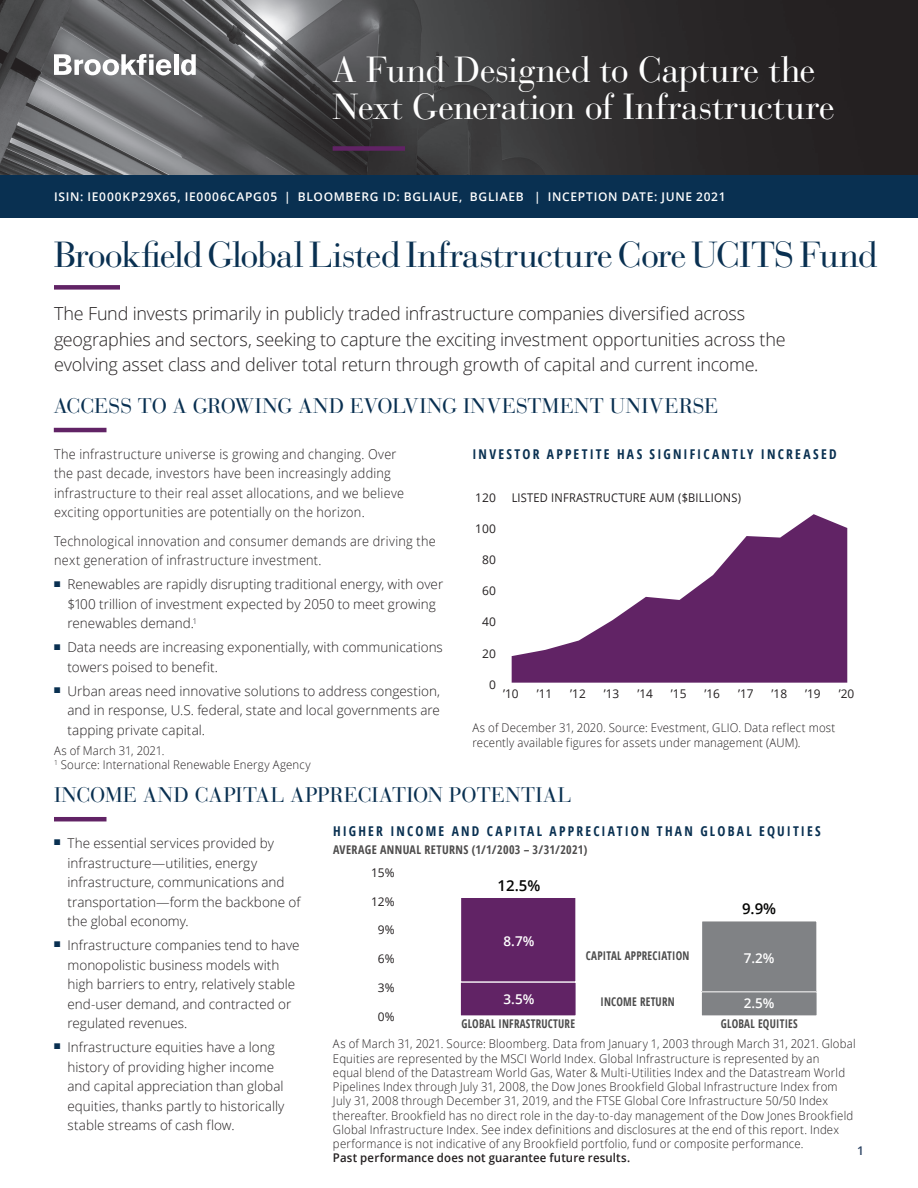
<style>
.page{position:relative;width:918px;height:1188px;background:#fff}
.page>*{position:absolute;margin:0;border:0;box-sizing:border-box;transform-origin:0 0}
.t1{font:36px/37.5px "Bauer Bodoni";letter-spacing:-.02em;color:#fff}
.t2{font:36px "Bauer Bodoni";letter-spacing:-.03em;color:#093051}
.t3{font:21px "Bauer Bodoni";letter-spacing:.005em;color:#093051}
.t4{font:300 18px/25.5px "Open Sans";letter-spacing:-.015em;color:#231f20}
.t5{font:600 15px "Open Sans";color:#050504}
.t6{font:300 13.5px/19.5px "Open Sans";letter-spacing:.005em;color:#231f20}
.t7{font:300 13.5px/19.5px "Open Sans";letter-spacing:.005em;color:#231f20;scale:.94 1}
.t8{font:700 condensed 13.5px "Open Sans";letter-spacing:.165em;color:#093051}
.t9{font:600 13.5px "Open Sans";color:#fff}
.t10{font:300 12px/14.2px "Open Sans";letter-spacing:.015em;color:#231f20;scale:.95 1}
.t11{font:600 12px "Open Sans";letter-spacing:.06em;color:#fff}
.t12{font:700 condensed 12px "Open Sans";letter-spacing:.02em;color:#4c4c4c;scale:.92 1}
.t13{font:12px "Open Sans";letter-spacing:.02em;color:#231f20}
.t14{font:600 12px "Open Sans";letter-spacing:.015em;color:#231f20;scale:.95 1}
.t15{font:700 condensed 12px "Open Sans";letter-spacing:.03em;color:#4d4c4c}
.t16{font:12px "Open Sans";letter-spacing:.02em;color:#231f20;scale:.92 1}
.t17{font:600 12px "Open Sans";color:#2c4363}
</style>
<div class="page">
<img style="left:0;top:0;width:918px;height:175px">
<div style="left:0;top:175px;width:918px;height:43px;background:#093051"></div>
<div style="left:333px;top:146px;width:72px;height:5px;background:#612365"></div>
<div style="left:54px;top:285px;width:66px;height:5px;background:#612365"></div>
<svg style="left:512px;top:514px;width:335px;height:169px;fill:#612365"></svg>
<hr style="left:54px;top:428px;width:52px;height:4px;background:#612365">
<hr style="left:54px;top:817px;width:52px;height:4px;background:#612365">
<div style="left:460px;top:897px;width:116px;height:85px;background:#612365"></div>
<div style="left:460px;top:896px;width:117px;height:87px;border:2px solid #fff"></div>
<div style="left:701px;top:921px;width:116px;height:71px;background:#808285"></div>
<div style="left:701px;top:920px;width:117px;height:73px;border:2px solid #fff"></div>
<div style="left:460px;top:982px;width:116px;height:34px;background:#612365"></div>
<div style="left:460px;top:982px;width:116px;height:34px;border:1px solid #fff"></div>
<div style="left:701px;top:992px;width:116px;height:24px;background:#808285"></div>
<div style="left:701px;top:991px;width:116px;height:25px;border:1px solid #fff"></div>
<svg style="left:54px;top:54px;width:117px;height:21px"></svg>
<hr style="left:174px;top:54px;width:4px;height:21px;background:#fff">
<svg style="left:181px;top:54px;width:15px;height:21px"></svg>
<h1 class="t1" style="left:333px;top:51px;width:504px">A Fund Designed to Capture the<br>Next Generation of Infrastructure</h1>
<p class="t11" style="left:54px;top:189px;width:673px">ISIN: IE000KP29X65, IE0006CAPG05 | BLOOMBERG ID: BGLIAUE, BGLIAEB | INCEPTION DATE: JUNE 2021</p>
<h1 class="t2" style="left:54px;top:233px;width:825px">Brookfield Global Listed Infrastructure Core UCITS Fund</h1>
<p class="t4" style="left:54px;top:300px;width:733px">The Fund invests primarily in publicly traded infrastructure companies diversified across geographies and sectors, seeking to capture the exciting investment opportunities across the evolving asset class and deliver total return through growth of capital and current income.</p>
<h2 class="t3" style="left:54px;top:393px;width:666px">ACCESS TO A GROWING AND EVOLVING INVESTMENT UNIVERSE</h2>
<p class="t7" style="left:54px;top:444px;width:374px">The infrastructure universe is growing and changing. Over the past decade, investors have been increasingly adding infrastructure to their real asset allocations, and we believe exciting opportunities are potentially on the horizon.</p>
<p class="t7" style="left:54px;top:531px;width:408px">Technological innovation and consumer demands are driving the next generation of infrastructure investment.</p>
<p class="t6" style="left:68px;top:574px;width:377px;text-indent:-14px"><sup>■</sup> Renewables are rapidly disrupting traditional energy, with over $100 trillion of investment expected by 2050 to meet growing renewables demand.<sup>1</sup></p>
<p class="t6" style="left:68px;top:637px;width:377px;text-indent:-14px"><sup>■</sup> Data needs are increasing exponentially, with communications towers poised to benefit.</p>
<p class="t6" style="left:68px;top:681px;width:374px;text-align:justify;text-indent:-14px"><sup>■</sup> Urban areas need innovative solutions to address congestion, and in response, U.S. federal, state and local governments are tapping private capital.</p>
<p class="t10" style="left:54px;top:743px;width:272px">As of March 31, 2021.<br><sup>1</sup> Source: International Renewable Energy Agency</p>
<p class="t8" style="left:472px;top:444px;width:366px">INVESTOR APPETITE HAS SIGNIFICANTLY INCREASED</p>
<p class="t13" style="left:475px;top:489px;width:22px">120</p>
<p class="t13" style="left:475px;top:520px;width:22px">100</p>
<p class="t13" style="left:482px;top:551px;width:15px">80</p>
<p class="t13" style="left:482px;top:583px;width:15px">60</p>
<p class="t13" style="left:482px;top:614px;width:15px">40</p>
<p class="t13" style="left:482px;top:645px;width:15px">20</p>
<p class="t16" style="left:512px;top:489px;width:251px">LISTED INFRASTRUCTURE AUM ($BILLIONS)</p>
<p class="t13" style="left:489px;top:676px;width:8px">0</p>
<p class="t13" style="left:503px;top:685px;width:17px">’10</p>
<p class="t13" style="left:537px;top:685px;width:17px">’11</p>
<p class="t13" style="left:570px;top:685px;width:17px">’12</p>
<p class="t13" style="left:604px;top:685px;width:17px">’13</p>
<p class="t13" style="left:637px;top:685px;width:17px">’14</p>
<p class="t13" style="left:671px;top:685px;width:17px">’15</p>
<p class="t13" style="left:704px;top:685px;width:17px">’16</p>
<p class="t13" style="left:738px;top:685px;width:17px">’17</p>
<p class="t13" style="left:772px;top:685px;width:17px">’18</p>
<p class="t13" style="left:805px;top:685px;width:17px">’19</p>
<p class="t13" style="left:839px;top:685px;width:17px">’20</p>
<p class="t10" style="left:472px;top:720px;width:384px">As of December 31, 2020. Source: Evestment, GLIO. Data reflect most recently available figures for assets under management (AUM).</p>
<h2 class="t3" style="left:54px;top:782px;width:519px">INCOME AND CAPITAL APPRECIATION POTENTIAL</h2>
<p class="t6" style="left:68px;top:833px;width:234px;text-indent:-14px"><sup>■</sup> The essential services provided by infrastructure—utilities, energy infrastructure, communications and transportation—form the backbone of the global economy.</p>
<p class="t6" style="left:68px;top:935px;width:234px;text-indent:-14px"><sup>■</sup> Infrastructure companies tend to have monopolistic business models with high barriers to entry, relatively stable end-user demand, and contracted or regulated revenues.</p>
<p class="t6" style="left:68px;top:1037px;width:219px;text-indent:-14px"><sup>■</sup> Infrastructure equities have a long history of providing higher income and capital appreciation than global equities, thanks partly to historically stable streams of cash flow.</p>
<p class="t8" style="left:333px;top:822px;width:489px">HIGHER INCOME AND CAPITAL APPRECIATION THAN GLOBAL EQUITIES</p>
<p class="t15" style="left:333px;top:841px;width:256px">AVERAGE ANNUAL RETURNS (1/1/2003 – 3/31/2021)</p>
<p class="t13" style="left:371px;top:864px;width:25px">15%</p>
<p class="t5" style="left:498px;top:875px;width:44px">12.5%</p>
<p class="t13" style="left:371px;top:893px;width:25px">12%</p>
<p class="t5" style="left:742px;top:898px;width:36px">9.9%</p>
<p class="t9" style="left:744px;top:949px;width:32px">7.2%</p>
<p class="t9" style="left:744px;top:994px;width:32px">2.5%</p>
<p class="t13" style="left:378px;top:922px;width:18px">9%</p>
<p class="t9" style="left:504px;top:932px;width:32px">8.7%</p>
<p class="t12" style="left:586px;top:947px;width:114px">CAPITAL APPRECIATION</p>
<p class="t12" style="left:601px;top:993px;width:82px">INCOME RETURN</p>
<p class="t13" style="left:378px;top:951px;width:18px">6%</p>
<p class="t13" style="left:378px;top:980px;width:18px">3%</p>
<p class="t9" style="left:504px;top:990px;width:32px">3.5%</p>
<p class="t13" style="left:378px;top:1008px;width:18px">0%</p>
<p class="t12" style="left:461px;top:1016px;width:125px">GLOBAL INFRASTRUCTURE</p>
<p class="t12" style="left:721px;top:1016px;width:85px">GLOBAL EQUITIES</p>
<p class="t10" style="left:333px;top:1037px;width:552px">As of March 31, 2021. Source: Bloomberg. Data from January 1, 2003 through March 31, 2021. Global Equities are represented by the MSCI World Index. Global Infrastructure is represented by an<br>equal blend of the Datastream World Gas, Water &amp; Multi-Utilities Index and the Datastream World Pipelines Index through July 31, 2008, the Dow Jones Brookfield Global Infrastructure Index from July 31, 2008 through December 31, 2019, and the FTSE Global Core Infrastructure 50/50 Index thereafter. Brookfield has no direct role in the day-to-day management of the Dow Jones Brookfield Global Infrastructure Index. See index definitions and disclosures at the end of this report. Index performance is not indicative of any Brookfield portfolio, fund or composite performance.</p>
<p class="t14" style="left:333px;top:1150px;width:314px">Past performance does not guarantee future results.</p>
<p class="t17" style="left:857px;top:1142px;width:8px">1</p>
</div>
